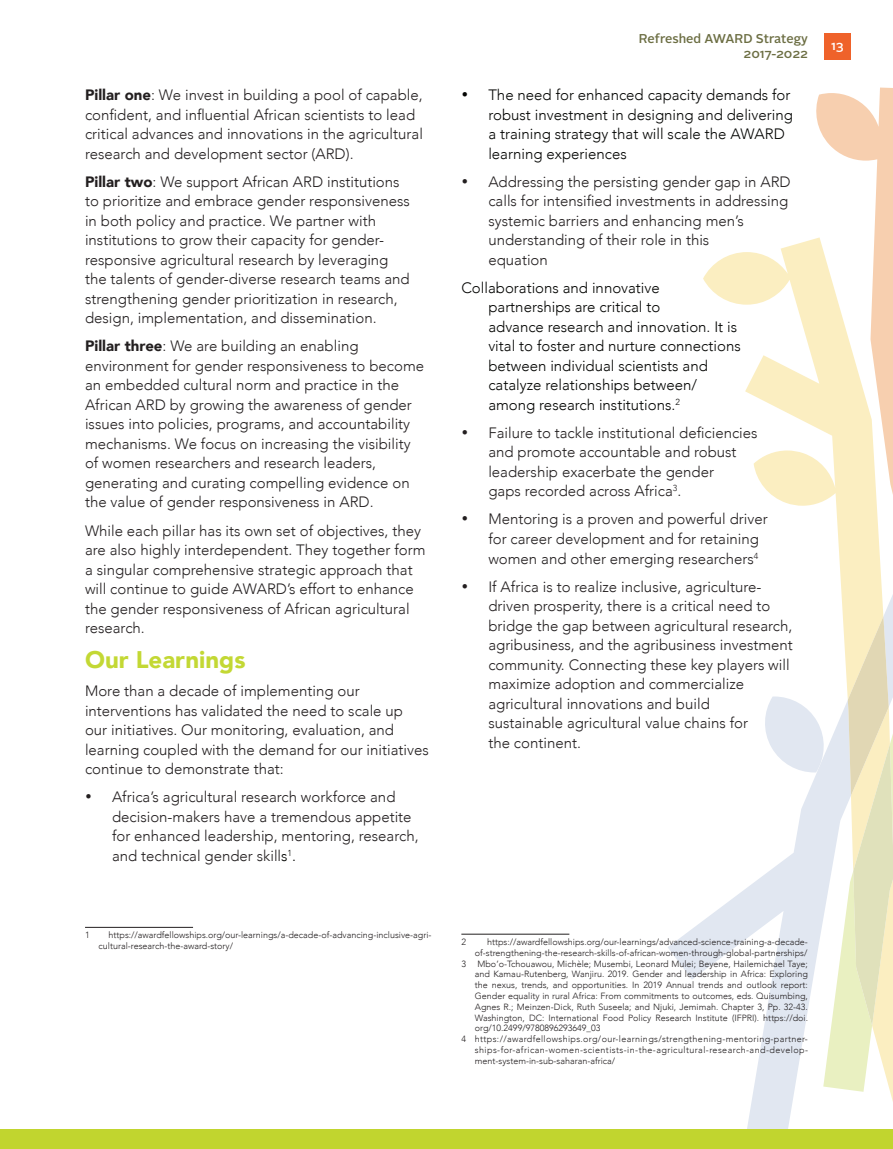
<style>
.page{position:relative;width:893px;height:1149px;background:#fff}
.page>*{position:absolute;margin:0;border:0;box-sizing:border-box;transform-origin:0 0}
.t1{font:900 24px "Avenir";color:#c3d834}
.t2{font:300 15px/19.5px "Avenir";color:#231f20}
.t3{font:300 15px/19.5px "Avenir";color:#040503}
.t4{font:500 12.75px/15px "Alright Sans";color:#6c6e43;text-align:right}
.t5{font:500 12.75px "Alright Sans";color:#fff}
.t6{font:300 9px/10.8px "Avenir";color:#231f20}
.t7{font:300 9px "Avenir";letter-spacing:.04em;color:#231f20}
.t8{font:300 9px "Avenir";letter-spacing:.045em;color:#231f20}
.s1{font-weight:900}
.s2{color:#040503}
</style>
<div class="page">
<div style="left:824px;top:33px;width:27px;height:27px;background:#ef622a"></div>
<svg style="left:703px;top:239px;width:110px;height:47px;fill:#fbeec1"></svg>
<svg style="left:813px;top:87px;width:80px;height:199px"></svg>
<svg style="left:668px;top:286px;width:225px;height:843px"></svg>
<svg style="left:848px;top:616px;width:45px;height:409px;background:#e9e5c0"></svg>
<svg style="left:762px;top:696px;width:65px;height:76px"></svg>
<div style="left:0;top:1129px;width:893px;height:19px;background:#c1d52f"></div>
<hr style="left:85px;top:926px;width:108px;height:1px;background:#231f20">
<hr style="left:461px;top:933px;width:108px;height:1px;background:#231f20">
<p class="t2" style="left:85px;top:85px;width:339px"><span class="s1">Pillar one</span>: We invest in building a pool of capable, confident, and influential African scientists to lead critical advances and innovations in the agricultural research and development sector (ARD).</p>
<p class="t2" style="left:85px;top:172px;width:326px"><span class="s1">Pillar two</span>: We support African ARD institutions to prioritize and embrace gender responsiveness in both policy and practice. We partner with institutions to grow their capacity for gender&shy;responsive agricultural research by leveraging the talents of gender-diverse research teams and strengthening gender prioritization in research, design, implementation, and dissemination.</p>
<p class="t2" style="left:85px;top:336px;width:341px"><span class="s1">Pillar three</span>: We are building an enabling environment for gender responsiveness to become an embedded cultural norm and practice in the African ARD by growing the awareness of gender issues into policies, programs, and accountability mechanisms. We focus on increasing the visibility of women researchers and research leaders, generating and curating compelling evidence on the value of gender responsiveness in ARD.</p>
<p class="t2" style="left:85px;top:520px;width:342px">While each pillar has its own set of objectives, they are also highly interdependent. They together form a singular comprehensive strategic approach that will continue to guide AWARD’s effort to enhance the gender responsiveness of African agricultural research.</p>
<h1 class="t1" style="left:85px;top:639px;width:162px">Our Learnings</h1>
<p class="t2" style="left:85px;top:681px;width:345px">More than a decade of implementing our interventions has validated the need to scale up our initiatives. Our monitoring, evaluation, and learning coupled with the demand for our initiatives continue to demonstrate that:</p>
<p class="t2" style="left:112px;top:787px;width:308px;text-indent:-27px">• Africa’s agricultural research workforce and decision-makers have a tremendous appetite for enhanced leadership, mentoring, research, and technical gender skill<span class="s2">s</span><sup>1</sup><span class="s2">.</span></p>
<p class="t6" style="left:85px;top:929px;width:6px">1</p>
<p class="t6" style="left:99px;top:929px;width:335px;text-indent:10px">https://awardfellowships.org/our-learnings/a-decade-of-advancing-inclusive-agri&shy;cultural-research-the-award-story/</p>
<p class="t4" style="left:639px;top:31px;width:171px">Refreshed AWARD Strategy<br>2017-2022</p>
<p class="t5" style="left:831px;top:37px;width:14px">13</p>
<p class="t3" style="left:488px;top:85px;width:306px;text-indent:-27px">• The need for enhanced capacity demands for robust investment in designing and delivering a training strategy that will scale the AWARD learning experiences</p>
<p class="t2" style="left:488px;top:172px;width:304px;text-indent:-27px">• Addressing the persisting gender gap in ARD calls for intensified investments in addressing systemic barriers and enhancing men’s understanding of their role in this<br>equation</p>
<p class="t3" style="left:488px;top:278px;width:254px;text-indent:-27px">Collaborations and innovative partnerships are critical to<br>advance research and innovation. It is vital to foster and nurture connections between individual scientists and catalyze relationships between/ among research institutions.<sup>2</sup></p>
<p class="t2" style="left:488px;top:423px;width:271px;text-indent:-27px">• Failure to tackle institutional deficiencies and promote accountable and robust leadership exacerbate the gender<br>gaps recorded across Africa<sup>3</sup>.</p>
<p class="t2" style="left:488px;top:509px;width:281px;text-indent:-27px">• Mentoring is a proven and powerful driver for career development and for retaining women and other emerging researchers<sup>4</sup></p>
<p class="t2" style="left:488px;top:576px;width:306px;text-indent:-27px">• If Africa is to realize inclusive, agriculture&shy;driven prosperity, there is a critical need to bridge the gap between agricultural research, agribusiness, and the agribusiness investment community. Connecting these key players will maximize adoption and commercialize agricultural innovations and build<br>sustainable agricultural value chains for<br>the continent.</p>
<p class="t6" style="left:461px;top:936px;width:6px">2</p>
<p class="t6" style="left:475px;top:936px;width:335px;text-align:right">https://awardfellowships.org/our-learnings/advanced-science-training-a-decade&shy;of-strengthening-the-research-skills-of-african-women-through-global-partnerships/</p>
<p class="t6" style="left:461px;top:957px;width:6px">3</p>
<p class="t6" style="left:477px;top:957px;width:332px">Mbo’o-Tchouawou, Michèle; Musembi, Leonard Mulei; Beyene, Hailemichael Taye;</p>
<p class="t6" style="left:475px;top:968px;width:335px">and Kamau-Rutenberg, Wanjiru. 2019. Gender and leadership in Africa: Exploring</p>
<p class="t6" style="left:475px;top:979px;width:335px">the nexus, trends, and opportunities. In 2019 Annual trends and outlook report:</p>
<p class="t6" style="left:475px;top:990px;width:335px">Gender equality in rural Africa: From commitments to outcomes, eds. Quisumbing,</p>
<p class="t6" style="left:475px;top:1001px;width:335px">Agnes R.; Meinzen-Dick, Ruth Suseela; and Njuki, Jemimah. Chapter 3, Pp. 32-43.</p>
<p class="t6" style="left:475px;top:1011px;width:335px">Washington, DC: International Food Policy Research Institute (IFPRI). https://doi.</p>
<p class="t6" style="left:475px;top:1022px;width:127px">org/10.2499/9780896293649_03</p>
<p class="t7" style="left:461px;top:1033px;width:348px">4 https://awardfellowships.org/our-learnings/strengthening-mentoring-partner-</p>
<p class="t8" style="left:475px;top:1044px;width:335px">ships-for-african-women-scientists-in-the-agricultural-research-and-develop-</p>
<p class="t6" style="left:475px;top:1055px;width:142px">ment-system-in-sub-saharan-africa/</p>
</div>
